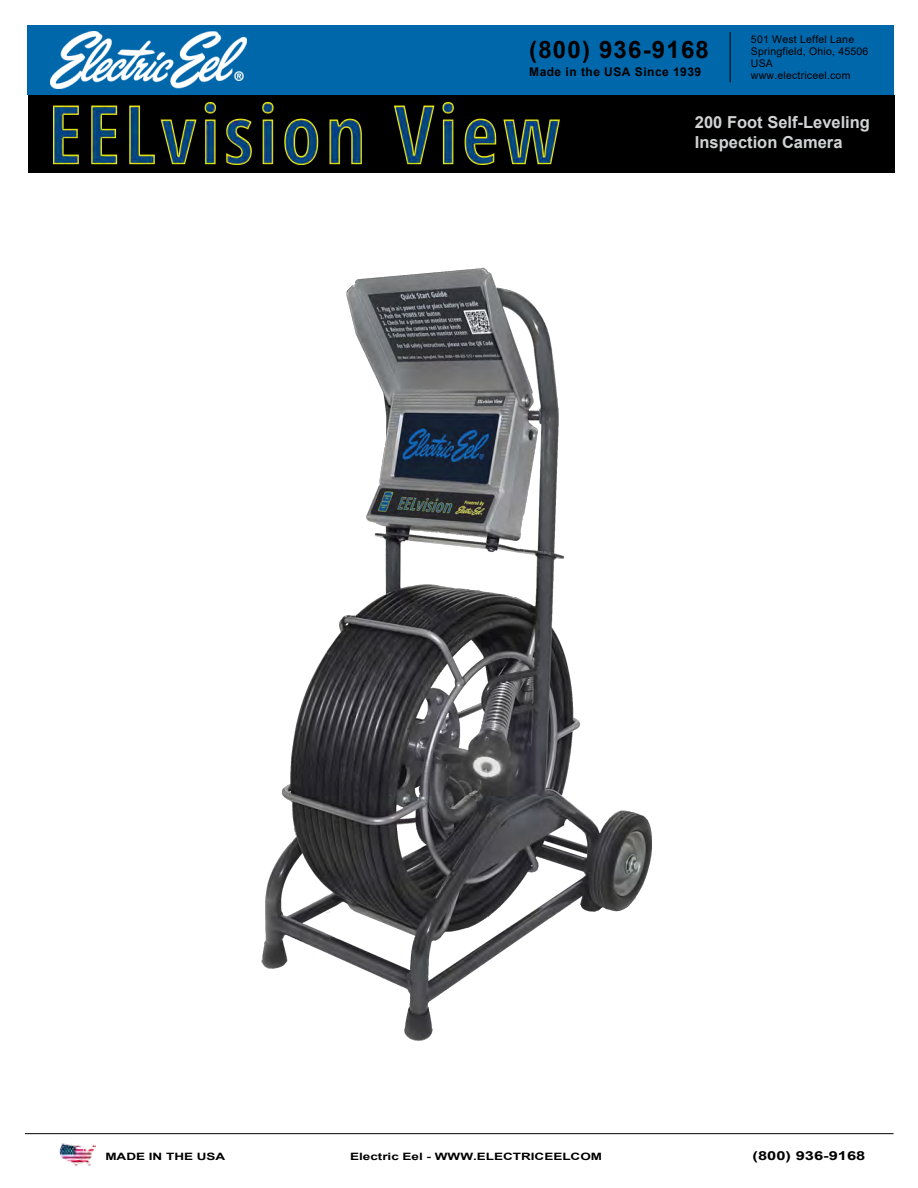
<style>
.page{position:relative;width:918px;height:1188px;background:#fff}
.page>*{position:absolute;margin:0;border:0;box-sizing:border-box;transform-origin:0 0}
.t1{font:700 24px "Arial";letter-spacing:.05em;color:#000}
.t2{font:700 16.5px/19.8px "Arial";color:#d1d3d4}
.t3{font:700 12.3px "Arial";color:#000;scale:1.33 1}
.t4{font:700 12px "Arial";letter-spacing:.04em;color:#000}
.t5{font:10.5px/12px "Arial";letter-spacing:.02em;color:#000}
.t6{font:700 10.2px "Arial";color:#000;scale:1.33 1}
.s1{font-style:inherit}
</style>
<div class="page">
<img style="left:28px;top:25px;width:866px;height:148px">
<hr style="left:730px;top:32px;width:1px;height:50px;background:#000">
<img style="left:59px;top:1143px;width:37px;height:24px">
<hr style="left:25px;top:1133px;width:868px;height:1px;background:#000">
<img style="left:50px;top:32px;width:197px;height:56px">
<img style="left:53px;top:103px;width:507px;height:61px">
<img style="left:261px;top:267px;width:391px;height:775px">
<h1 class="t1" style="left:529px;top:32px;width:181px">(800) 936-9168</h1>
<p class="t4" style="left:529px;top:63px;width:174px">Made in the USA Since 1939</p>
<p class="t5" style="left:751px;top:34px;width:119px">501 West Leffel Lane<br>Springfield, Ohio, 45506<br>USA www.electriceel.com</p>
<h2 class="t2" style="left:695px;top:113px;width:177px">200 Foot Self-Leveling<br>Inspection <span class="s1">Camera</span></h2>
<p class="t6" style="left:105px;top:1150px;width:92px">MADE IN THE USA</p>
<p class="t6" style="left:350px;top:1149px;width:191px">Electric Eel - WWW.ELECTRICEELCOM</p>
<p class="t3" style="left:753px;top:1147px;width:86px">(800) 936-9168</p>
</div>
